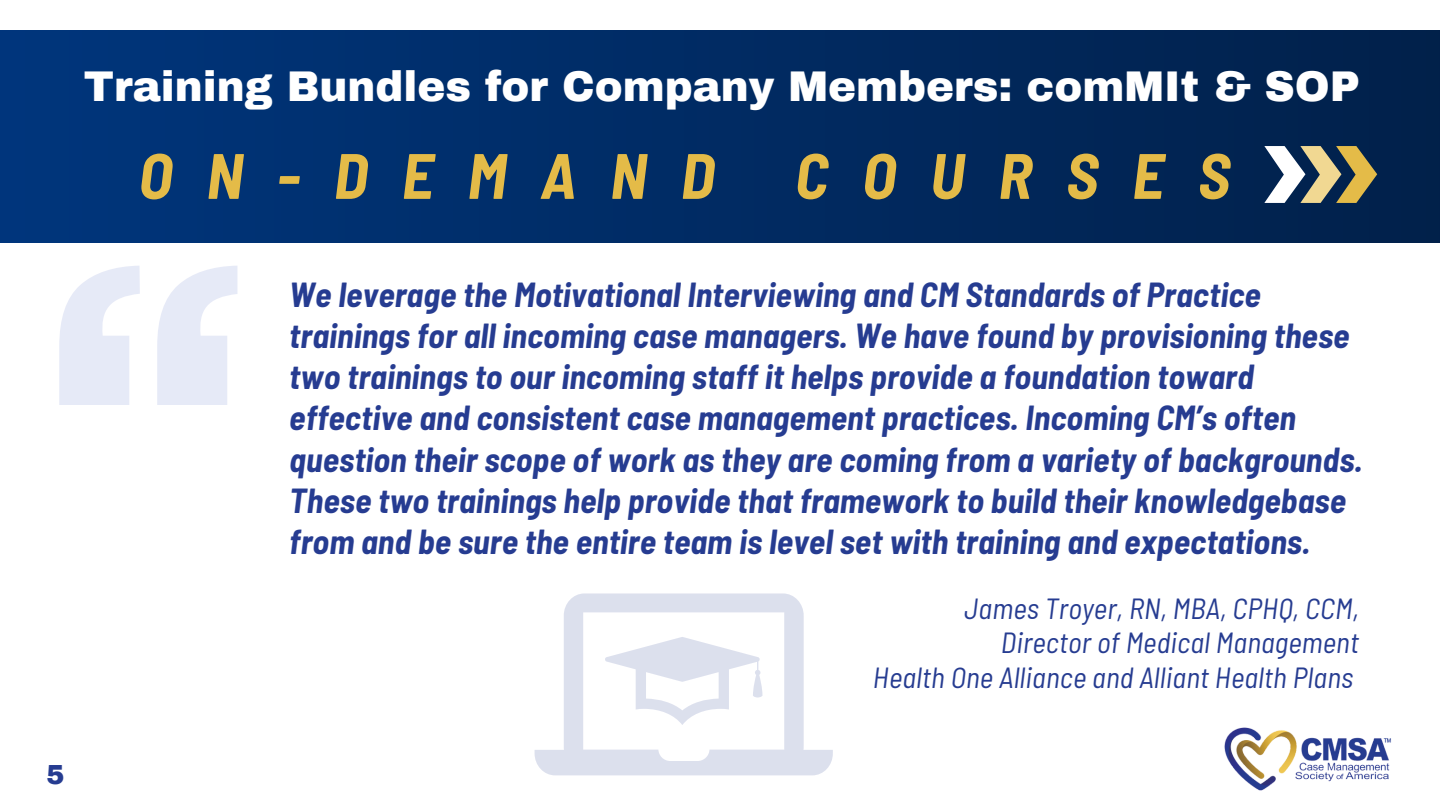
<style>
.page{position:relative;width:1440px;height:810px;background:#fff}
.page>*{position:absolute;margin:0;border:0;box-sizing:border-box;transform-origin:0 0}
.t1{font:italic 700 semi-condensed 64px "Barlow";letter-spacing:.53em;color:#e4bb48}
.t2{font:900 42px "Archivo";color:#fff}
.t3{font:italic 700 semi-condensed 34px/41.2px "Barlow";letter-spacing:.005em;color:#263c91}
.t4{font:italic semi-condensed 29.1px "Barlow";letter-spacing:.005em;color:#263c91}
.t5{font:900 27px "Archivo";color:#263c91}
</style>
<div class="page">
<div style="left:0;top:30px;width:1440px;height:212px;background:linear-gradient(to right,#00357c,#01214a)"></div>
<svg style="left:59px;top:266px;width:178px;height:139px"></svg>
<img style="left:1224px;top:728px;width:167px;height:63px">
<svg style="left:535px;top:593px;width:298px;height:182px"></svg>
<svg style="left:1264px;top:146px;width:113px;height:57px"></svg>
<h1 class="t2" style="left:84px;top:64px;width:1278px">Training Bundles for Company Members: comMIt &amp; SOP</h1>
<p class="t1" style="left:139px;top:135px;width:578px">ON-DEMAND</p>
<p class="t1" style="left:795px;top:135px;width:437px">COURSES</p>
<p class="t5" style="left:47px;top:761px;width:20px">5</p>
<h2 class="t3" style="left:289px;top:272px;width:1075px">We leverage the Motivational Interviewing and CM Standards of Practice trainings for all incoming case managers. We have found by provisioning these two trainings to our incoming staff it helps provide a foundation toward effective and consistent case management practices. Incoming CM’s often question their scope of work as they are coming from a variety of backgrounds.<br>These two trainings help provide that framework to build their knowledgebase from and be sure the entire team is level set with training and expectations.</h2>
<p class="t4" style="left:964px;top:590px;width:396px">James Troyer, RN, MBA, CPHQ, CCM,</p>
<p class="t4" style="left:1001px;top:624px;width:360px">Director of Medical Management</p>
<h3 class="t4" style="left:873px;top:659px;width:482px">Health One Alliance and Alliant Health Plans</h3>
</div>
